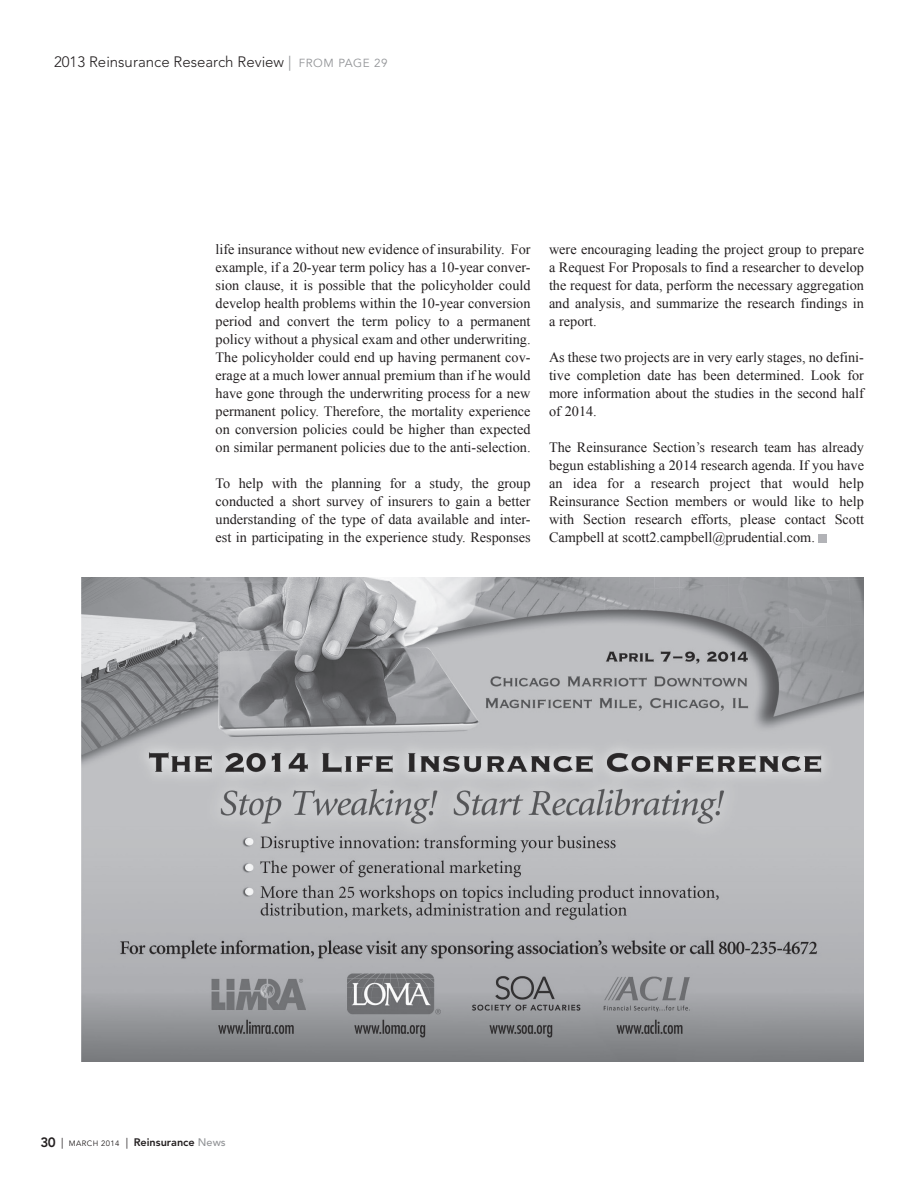
<style>
.page{position:relative;width:918px;height:1188px;background:#fff}
.page>*{position:absolute;margin:0;border:0;box-sizing:border-box;transform-origin:0 0}
.Folio_up_left_corner{font:300 15px "Avenir LT Std";color:#231f20}
.Body-no_indent{font:14.25px/18px "Times New Roman";color:#231f20;text-align:justify}
.t1{font:800 10.8px "Avenir LT Std";color:#231f20}
.s1{font-weight:400;color:#939598}
.s2{font-weight:400;font-size:11.7px;color:#939598}
.s3{font-size:13.5px}
.s4{font-weight:400}
.s5{font-weight:400;font-size:7.8px}
.s6{font-weight:500;color:#939598}
</style>
<div class="page">
<div style="left:819px;top:534px;width:8px;height:8px;background:#b2b3b7"></div>
<img style="left:81px;top:578px;width:783px;height:484px">
<p class="Folio_up_left_corner" style="left:54px;top:53px;width:335px">2013 Reinsurance Research Review <span class="s1">|</span> <span class="s2">FROM PAGE 29</span></p>
<p class="Body-no_indent" style="left:216px;top:240px;width:317px">life insurance without new evidence of insurability. For example, if a 20-year term policy has a 10-year conver&shy;sion clause, it is possible that the policyholder could develop health problems within the 10-year conversion period and convert the term policy to a permanent policy without a physical exam and other underwriting.<br>The policyholder could end up having permanent cov&shy;erage at a much lower annual premium than if he would have gone through the underwriting process for a new permanent policy. Therefore, the mortality experience on conversion policies could be higher than expected on similar permanent policies due to the anti-selection.</p>
<p class="Body-no_indent" style="left:216px;top:474px;width:317px">To help with the planning for a study, the group conducted a short survey of insurers to gain a better understanding of the type of data available and inter&shy;est in participating in the experience study. Responses</p>
<p class="Body-no_indent" style="left:549px;top:240px;width:317px">were encouraging leading the project group to prepare a Request For Proposals to find a researcher to develop the request for data, perform the necessary aggregation and analysis, and summarize the research findings in a report.</p>
<p class="Body-no_indent" style="left:549px;top:348px;width:317px">As these two projects are in very early stages, no defini&shy;tive completion date has been determined. Look for more information about the studies in the second half of 2014.</p>
<p class="Body-no_indent" style="left:549px;top:438px;width:317px">The Reinsurance Section’s research team has already begun establishing a 2014 research agenda. If you have an idea for a research project that would help Reinsurance Section members or would like to help with Section research efforts, please contact Scott Campbell at scott2.campbell@prudential.com.</p>
<p class="t1" style="left:40px;top:1136px;width:187px"><span class="s3">30</span> <span class="s4">|</span> <span class="s5">MARCH 2014</span> <span class="s4">|</span> Reinsurance <span class="s6">News</span></p>
</div>
